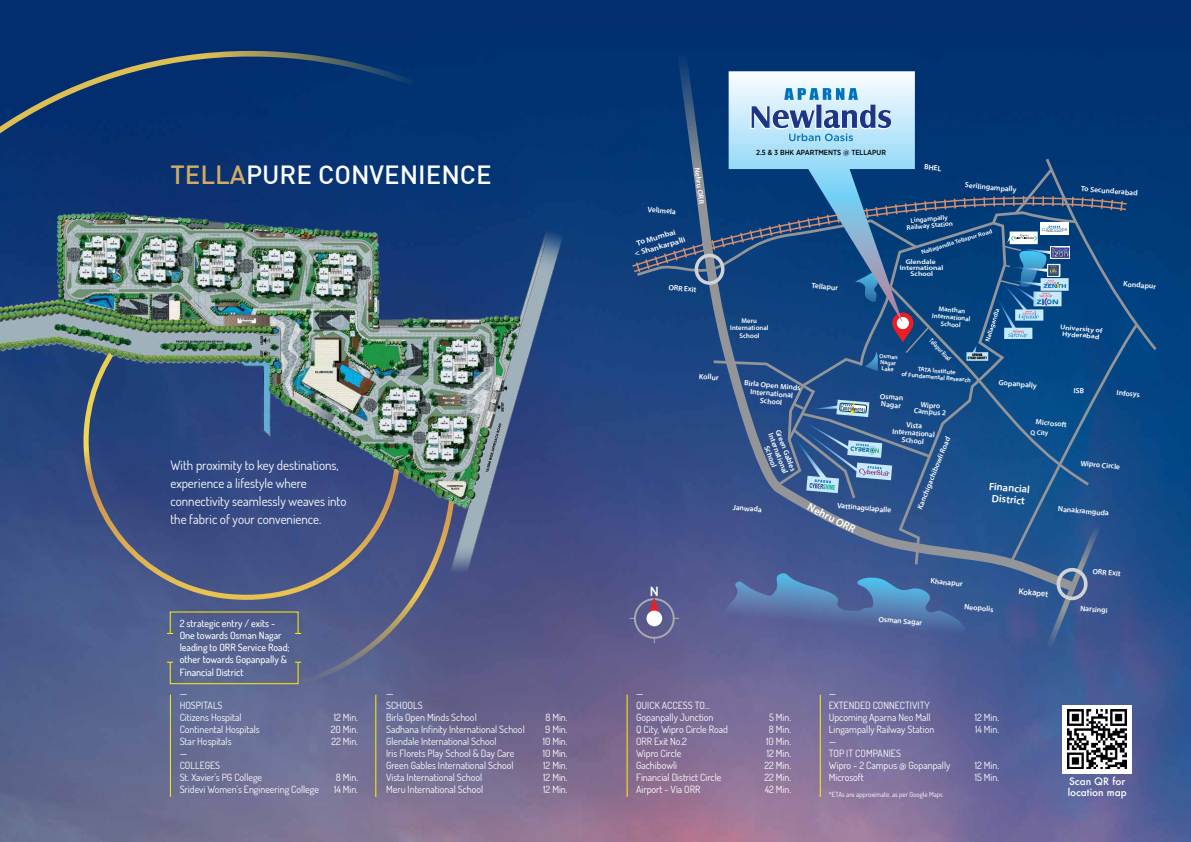
<style>
.page{position:relative;width:1191px;height:842px;background:#fff}
.page>*{position:absolute;margin:0;border:0;box-sizing:border-box;transform-origin:0 0}
.t1{font:500 25.7px "DIN";color:#fff}
.t2{font:500 13.2px "Gotham Narrow";color:#fff}
.t3{font:13px/18px "Dosis";color:#fff}
.t4{font:600 10.9px "Myriad Pro";color:#fff}
.t5{font:600 10.7px/11.7px "Myriad Pro";color:#fff;text-align:center}
.t6{font:10px/12px "Dosis";color:#fff}
.t7{font:500 10px/12px "Dosis";color:#fff}
.t8{font:500 10px/10.8px "Futura";color:#fff}
.t9{font:500 8.2px "Gotham Narrow";color:#fff}
.t10{font:600 7.6px/8.1px "Myriad Pro";color:#fff;text-align:center}
.t11{font:600 7.6px/9.8px "Myriad Pro";color:#fff;text-align:center;scale:1.1 1}
.t12{font:500 7.4px "Gotham Narrow";color:#000}
.t13{font:7px "Dosis";color:#fff}
.t14{font:600 6.9px/7.3px "Myriad Pro";color:#fff;text-align:center}
.t15{font:600 6.8px/6.3px "Myriad Pro";color:#fff;text-align:center;scale:1.14 1}
.t16{font:600 6.8px/6.6px "Myriad Pro";color:#fff;text-align:center}
.t17{font:600 6.8px "Myriad Pro";color:#fff;scale:.7 1}
.t18{font:600 6.4px/6.4px "Myriad Pro";color:#fff;text-align:center}
.t19{font:600 6.1px/6.1px "Myriad Pro";color:#fff;text-align:center}
.t20{font:600 6px "Myriad Pro";color:#fff;scale:1.09 1}
.s1{color:#d2ac67}
</style>
<div class="page">
<img style="left:0;top:0;width:1191px;height:842px">
<svg style="left:0;top:51px;width:415px;height:82px;background:#0d376e"></svg>
<svg style="left:80px;top:574px;width:383px;height:111px;background:#555f89"></svg>
<img style="left:0;top:206px;width:579px;height:368px">
<div style="left:673px;top:47px;width:408px;height:109px;background:#013372"></div>
<div style="left:1062px;top:704px;width:69px;height:69px;background:#fff"></div>
<img style="left:1067px;top:709px;width:59px;height:60px">
<hr style="left:375px;top:695px;width:1px;height:102px;background:#fff200">
<hr style="left:627px;top:695px;width:1px;height:102px;background:#fff200">
<hr style="left:820px;top:695px;width:1px;height:102px;background:#fff200">
<hr style="left:170px;top:695px;width:1px;height:102px;background:#fff200">
<svg style="left:728px;top:71px;width:187px;height:85px"></svg>
<svg style="left:748px;top:88px;width:144px;height:53px;background:#9fc0e0"></svg>
<svg style="left:167px;top:611px;width:134px;height:73px;background:#5a668b"></svg>
<svg style="left:629px;top:156px;width:530px;height:500px;background:#2b548b"></svg>
<p class="t12" style="left:756px;top:148px;width:131px">2.5 &amp; 3 BHK APARTMENTS @ TELLAPUR</p>
<h1 class="t1" style="left:170px;top:158px;width:323px"><span class="s1">TELLA</span>PURE CONVENIENCE</h1>
<p class="t10" style="left:701px;top:167px;width:38px;rotate:83deg">Nehru ORR</p>
<p class="t10" style="left:924px;top:163px;width:19px;rotate:5deg">BHEL</p>
<p class="t10" style="left:965px;top:181px;width:53px;rotate:5deg">Serilingampally</p>
<p class="t10" style="left:1081px;top:184px;width:58px;rotate:5deg">To Secunderabad</p>
<p class="t10" style="left:648px;top:205px;width:30px;rotate:5deg">Velimela</p>
<p class="t11" style="left:630px;top:239px;width:49px;rotate:-16deg">To Mumbai<br>&lt; Shankarpalli</p>
<p class="t16" style="left:905px;top:217px;width:48px;rotate:-5deg">Lingampally<br>Railway Station</p>
<p class="t20" style="left:920px;top:249px;width:69px;rotate:-17deg">Nallagandla Tellapur Road</p>
<p class="t15" style="left:900px;top:258px;width:40px">Glendale<br>International<br>School</p>
<p class="t10" style="left:669px;top:283px;width:29px;rotate:5deg">ORR Exit</p>
<p class="t10" style="left:812px;top:281px;width:28px;rotate:5deg">Tellapur</p>
<p class="t10" style="left:1123px;top:279px;width:34px;rotate:5deg">Kondapur</p>
<h3 class="t3" style="left:170px;top:456px;width:177px">With proximity to key destinations, experience a lifestyle where connectivity seamlessly weaves into the fabric of your convenience.</h3>
<p class="t10" style="left:699px;top:372px;width:21px;rotate:5deg">Kollur</p>
<p class="t14" style="left:933px;top:304px;width:40px;rotate:5deg">Manthan<br>International<br>School</p>
<p class="t14" style="left:730px;top:317px;width:40px">Meru<br>International<br>School</p>
<p class="t15" style="left:1060px;top:324px;width:39px;rotate:5deg">University of<br>Hyderabad</p>
<p class="t17" style="left:933px;top:336px;width:42px;rotate:46deg">Tellapur Road</p>
<p class="t19" style="left:879px;top:353px;width:20px;rotate:5deg">Osman<br>Nagar<br>Lake</p>
<p class="t10" style="left:880px;top:392px;width:25px;line-height:7.6px;text-align:left;rotate:5deg">Osman<br>Nagar</p>
<p class="t10" style="left:914px;top:400px;width:34px;line-height:6.5px;rotate:5deg">Wipro<br>Campus 2</p>
<p class="t10" style="left:915px;top:507px;width:79px;rotate:-68deg">Kanchigachibowli Road</p>
<p class="t18" style="left:902px;top:364px;width:71px;rotate:5deg">TATA Institute<br>of Fundamental Research</p>
<p class="t10" style="left:893px;top:419px;width:44px;line-height:7.6px;rotate:5deg">Vista<br>International<br>School</p>
<p class="t10" style="left:999px;top:378px;width:40px;rotate:5deg">Gopanpally</p>
<p class="t10" style="left:744px;top:379px;width:58px;rotate:5deg">Birla Open Minds<br>International<br>School</p>
<p class="t10" style="left:781px;top:428px;width:46px;rotate:69deg">Green Gables<br>International<br>School</p>
<p class="t10" style="left:1117px;top:388px;width:25px;rotate:5deg">Infosys</p>
<p class="t10" style="left:1036px;top:417px;width:33px;rotate:5deg">Microsoft</p>
<p class="t16" style="left:1030px;top:430px;width:19px">Q City</p>
<p class="t10" style="left:1081px;top:459px;width:41px;rotate:5deg">Wipro Circle</p>
<p class="t5" style="left:989px;top:480px;width:43px;rotate:5deg">Financial<br>District</p>
<p class="t10" style="left:837px;top:501px;width:56px;rotate:5deg">Vattinagulapalle</p>
<p class="t4" style="left:811px;top:500px;width:54px;rotate:27deg">Nehru ORR</p>
<p class="t10" style="left:733px;top:503px;width:30px;rotate:5deg">Janwada</p>
<p class="t10" style="left:1058px;top:504px;width:53px;rotate:5deg">Nanakramguda</p>
<p class="t10" style="left:1093px;top:567px;width:29px;rotate:5deg">ORR Exit</p>
<h2 class="t2" style="left:650px;top:583px;width:11px">N</h2>
<p class="t10" style="left:931px;top:577px;width:34px;rotate:5deg">Khanapur</p>
<p class="t9" style="left:1019px;top:586px;width:31px;rotate:5deg">Kokapet</p>
<p class="t7" style="left:180px;top:618px;width:112px">2 strategic entry / exits -<br>One towards Osman Nagar leading to ORR Service Road; other towards Gopanpally &amp;<br>Financial District</p>
<p class="t10" style="left:879px;top:615px;width:45px;rotate:5deg">Osman Sagar</p>
<p class="t10" style="left:964px;top:602px;width:31px;rotate:5deg">Neopolis</p>
<p class="t10" style="left:1080px;top:604px;width:29px;rotate:5deg">Narsingi</p>
<p class="t6" style="left:180px;top:687px;width:63px">—<br>HOSPITALS<br>Citizens Hospital</p>
<p class="t6" style="left:334px;top:711px;width:26px">12 Min.</p>
<p class="t6" style="left:180px;top:723px;width:81px">Continental Hospitals</p>
<p class="t6" style="left:331px;top:723px;width:29px">20 Min.</p>
<p class="t6" style="left:180px;top:735px;width:53px">Star Hospitals</p>
<p class="t6" style="left:331px;top:735px;width:28px">22 Min.</p>
<p class="t6" style="left:180px;top:747px;width:84px">—<br>COLLEGES<br>St. Xavier’s PG College</p>
<p class="t6" style="left:336px;top:771px;width:24px">8 Min.</p>
<p class="t6" style="left:180px;top:783px;width:141px">Sridevi Women’s Engineering College</p>
<p class="t6" style="left:334px;top:783px;width:26px">14 Min.</p>
<p class="t6" style="left:386px;top:687px;width:92px">—<br>SCHOOLS<br>Birla Open Minds School</p>
<p class="t6" style="left:545px;top:711px;width:24px">8 Min.</p>
<p class="t6" style="left:386px;top:723px;width:140px">Sadhana Infinity International School</p>
<p class="t6" style="left:545px;top:723px;width:24px">9 Min.</p>
<p class="t6" style="left:386px;top:735px;width:112px">Glendale International School</p>
<p class="t6" style="left:543px;top:735px;width:26px">10 Min.</p>
<p class="t6" style="left:386px;top:747px;width:130px">Iris Florets Play School &amp; Day Care</p>
<p class="t6" style="left:543px;top:747px;width:26px">10 Min.</p>
<p class="t6" style="left:386px;top:759px;width:129px">Green Gables International School</p>
<p class="t6" style="left:543px;top:759px;width:26px">12 Min.</p>
<p class="t6" style="left:386px;top:771px;width:98px">Vista International School</p>
<p class="t6" style="left:543px;top:771px;width:26px">12 Min.</p>
<p class="t6" style="left:386px;top:783px;width:99px">Meru International School</p>
<p class="t6" style="left:543px;top:783px;width:26px">12 Min.</p>
<p class="t6" style="left:636px;top:687px;width:79px">—<br>QUICK ACCESS TO...<br>Gopanpally Junction</p>
<p class="t6" style="left:769px;top:711px;width:23px">5 Min.</p>
<p class="t6" style="left:636px;top:723px;width:93px">Q City, Wipro Circle Road</p>
<p class="t6" style="left:769px;top:723px;width:24px">8 Min.</p>
<p class="t6" style="left:636px;top:735px;width:52px">ORR Exit No.2</p>
<p class="t6" style="left:766px;top:735px;width:26px">10 Min.</p>
<p class="t6" style="left:636px;top:747px;width:47px">Wipro Circle</p>
<p class="t6" style="left:767px;top:747px;width:26px">12 Min.</p>
<p class="t6" style="left:636px;top:759px;width:42px">Gachibowli</p>
<p class="t6" style="left:764px;top:759px;width:28px">22 Min.</p>
<p class="t6" style="left:636px;top:771px;width:87px">Financial District Circle</p>
<p class="t6" style="left:764px;top:771px;width:28px">22 Min.</p>
<p class="t6" style="left:636px;top:783px;width:66px">Airport - Via ORR</p>
<p class="t6" style="left:764px;top:783px;width:28px">42 Min.</p>
<p class="t6" style="left:829px;top:687px;width:103px">—<br>EXTENDED CONNECTIVITY<br>Upcoming Aparna Neo Mall</p>
<p class="t6" style="left:974px;top:711px;width:26px">12 Min.</p>
<p class="t6" style="left:829px;top:723px;width:107px">Lingampally Railway Station</p>
<p class="t6" style="left:975px;top:723px;width:26px">14 Min.</p>
<p class="t6" style="left:829px;top:735px;width:123px">—<br>TOP IT COMPANIES<br>Wipro - 2 Campus @ Gopanpally</p>
<p class="t6" style="left:974px;top:759px;width:26px">12 Min.</p>
<p class="t6" style="left:829px;top:771px;width:37px">Microsoft</p>
<p class="t6" style="left:974px;top:771px;width:26px">15 Min.</p>
<p class="t13" style="left:829px;top:790px;width:115px">*ETAs are approximate, as per Google Maps</p>
<p class="t8" style="left:1067px;top:776px;width:60px">Scan QR for location map</p>
</div>
